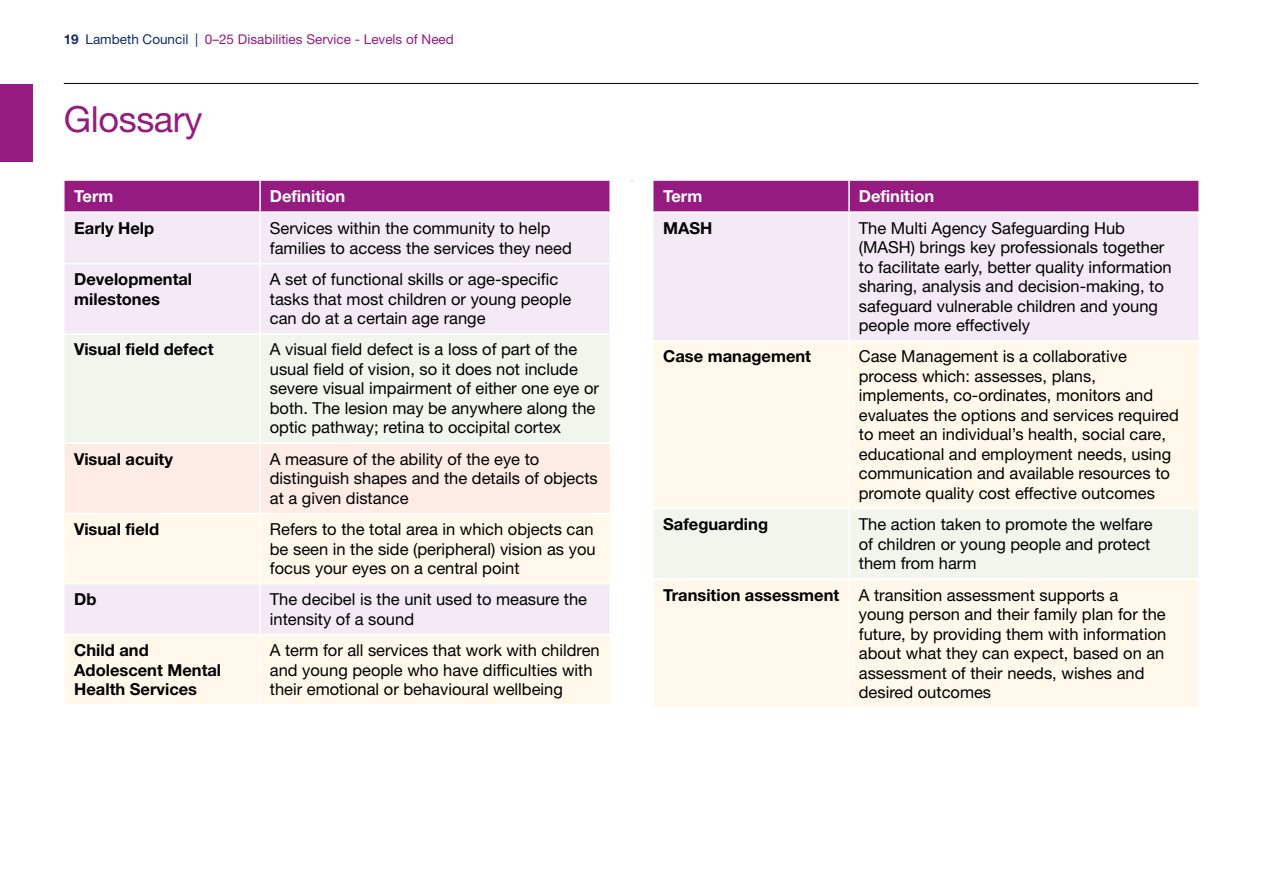
<style>
.page{position:relative;width:1263px;height:893px;background:#fff}
.page>*{position:absolute;margin:0;border:0;box-sizing:border-box;transform-origin:0 0}
.Heading_01{font:36px "Helvetica Neue LT Pro";letter-spacing:-.01em;color:#951b81}
.Table_text{font:16.5px/19.5px "Helvetica Neue LT Pro";color:#000}
.Table_text-2{font:700 16.5px/19.5px "Helvetica Neue LT Pro";color:#000}
.Table_text-3{font:700 16.5px "Helvetica Neue LT Pro";color:#fff}
.t1{font:13.5px "Helvetica Neue LT Pro";color:#951b81}
.s1{font-weight:700;color:#102d69}
.s2{color:#102d69}
</style>
<div class="page">
<div style="left:0;top:84px;width:33px;height:78px;background:#951b81"></div>
<div style="left:65px;top:181px;width:544px;height:30px;background:#951b81"></div>
<div style="left:65px;top:213px;width:544px;height:120px;background:#f3eaf5"></div>
<div style="left:65px;top:335px;width:544px;height:107px;background:#f0f6eb"></div>
<div style="left:65px;top:444px;width:544px;height:69px;background:#fdece5"></div>
<svg style="left:65px;top:514px;width:544px;height:190px;background:#fbf4ed"></svg>
<hr style="left:259px;top:181px;width:2px;height:30px;background:#fff">
<hr style="left:259px;top:213px;width:2px;height:50px;background:#fff">
<hr style="left:65px;top:263px;width:195px;height:1px;background:#fff">
<hr style="left:260px;top:263px;width:349px;height:1px;background:#fff">
<hr style="left:259px;top:264px;width:2px;height:69px;background:#fff">
<hr style="left:259px;top:335px;width:2px;height:107px;background:#fff">
<hr style="left:259px;top:444px;width:2px;height:69px;background:#fff">
<hr style="left:259px;top:514px;width:2px;height:69px;background:#fff">
<hr style="left:65px;top:583px;width:195px;height:1px;background:#fff">
<hr style="left:260px;top:583px;width:349px;height:1px;background:#fff">
<hr style="left:259px;top:584px;width:2px;height:50px;background:#fff">
<hr style="left:65px;top:634px;width:195px;height:1px;background:#fff">
<hr style="left:260px;top:634px;width:349px;height:1px;background:#fff">
<hr style="left:259px;top:635px;width:2px;height:69px;background:#fff">
<div style="left:653px;top:181px;width:545px;height:30px;background:#951b81"></div>
<div style="left:653px;top:213px;width:545px;height:127px;background:#f3eaf5"></div>
<div style="left:654px;top:342px;width:544px;height:365px;background:#fff8eb"></div>
<div style="left:654px;top:509px;width:544px;height:69px;background:#f0f6eb"></div>
<hr style="left:848px;top:181px;width:2px;height:30px;background:#fff">
<hr style="left:848px;top:213px;width:2px;height:127px;background:#fff">
<hr style="left:848px;top:342px;width:2px;height:166px;background:#fff">
<hr style="left:653px;top:508px;width:196px;height:1px;background:#fff">
<hr style="left:849px;top:508px;width:349px;height:1px;background:#fff">
<hr style="left:848px;top:509px;width:2px;height:69px;background:#fff">
<hr style="left:653px;top:578px;width:196px;height:2px;background:#fff">
<hr style="left:849px;top:578px;width:350px;height:2px;background:#fff">
<hr style="left:848px;top:580px;width:2px;height:127px;background:#fff">
<hr style="left:64px;top:83px;width:1134px;height:1px;background:#000">
<p class="t1" style="left:64px;top:31px;width:392px"><span class="s1">19</span> <span class="s2">Lambeth Council |</span> 0–25 Disabilities Service - Levels of Need</p>
<h2 class="Heading_01" style="left:64px;top:97px;width:140px">Glossary</h2>
<p class="Table_text-3" style="left:74px;top:186px;width:41px">Term</p>
<p class="Table_text-3" style="left:270px;top:186px;width:77px">Definition</p>
<p class="Table_text-2" style="left:74px;top:218px;width:82px">Early Help</p>
<p class="Table_text" style="left:270px;top:218px;width:303px">Services within the community to help families to access the services they need</p>
<p class="Table_text-2" style="left:74px;top:269px;width:119px">Developmental milestones</p>
<p class="Table_text" style="left:270px;top:269px;width:303px">A set of functional skills or age-specific tasks that most children or young people can do at a certain age range</p>
<p class="Table_text-2" style="left:74px;top:339px;width:141px">Visual field defect</p>
<p class="Table_text" style="left:270px;top:339px;width:331px">A visual field defect is a loss of part of the usual field of vision, so it does not include severe visual impairment of either one eye or both. The lesion may be anywhere along the optic pathway; retina to occipital cortex</p>
<p class="Table_text-2" style="left:74px;top:449px;width:100px">Visual acuity</p>
<p class="Table_text" style="left:270px;top:449px;width:329px">A measure of the ability of the eye to distinguish shapes and the details of objects at a given distance</p>
<p class="Table_text-2" style="left:74px;top:519px;width:86px">Visual field</p>
<p class="Table_text" style="left:270px;top:519px;width:327px">Refers to the total area in which objects can be seen in the side (peripheral) vision as you focus your eyes on a central point</p>
<p class="Table_text-2" style="left:74px;top:589px;width:24px">Db</p>
<p class="Table_text" style="left:270px;top:589px;width:319px">The decibel is the unit used to measure the intensity of a sound</p>
<p class="Table_text-2" style="left:74px;top:640px;width:148px">Child and<br>Adolescent Mental<br>Health Services</p>
<p class="Table_text" style="left:270px;top:640px;width:331px">A term for all services that work with children and young people who have difficulties with their emotional or behavioural wellbeing</p>
<p class="Table_text-3" style="left:663px;top:186px;width:41px">Term</p>
<p class="Table_text-3" style="left:859px;top:186px;width:77px">Definition</p>
<p class="Table_text-2" style="left:663px;top:218px;width:51px">MASH</p>
<p class="Table_text" style="left:859px;top:218px;width:314px">The Multi Agency Safeguarding Hub (MASH) brings key professionals together to facilitate early, better quality information sharing, analysis and decision-making, to safeguard vulnerable children and young people more effectively</p>
<p class="Table_text-2" style="left:663px;top:346px;width:149px">Case management</p>
<p class="Table_text" style="left:859px;top:346px;width:321px">Case Management is a collaborative process which: assesses, plans, implements, co-ordinates, monitors and evaluates the options and services required to meet an individual’s health, social care, educational and employment needs, using communication and available resources to promote quality cost effective outcomes</p>
<p class="Table_text-2" style="left:663px;top:514px;width:106px">Safeguarding</p>
<p class="Table_text" style="left:859px;top:514px;width:295px">The action taken to promote the welfare of children or young people and protect them from harm</p>
<p class="Table_text-2" style="left:663px;top:585px;width:178px">Transition assessment</p>
<p class="Table_text" style="left:859px;top:584px;width:309px">A transition assessment supports a young person and their family plan for the future, by providing them with information about what they can expect, based on an assessment of their needs, wishes and desired outcomes</p>
</div>
